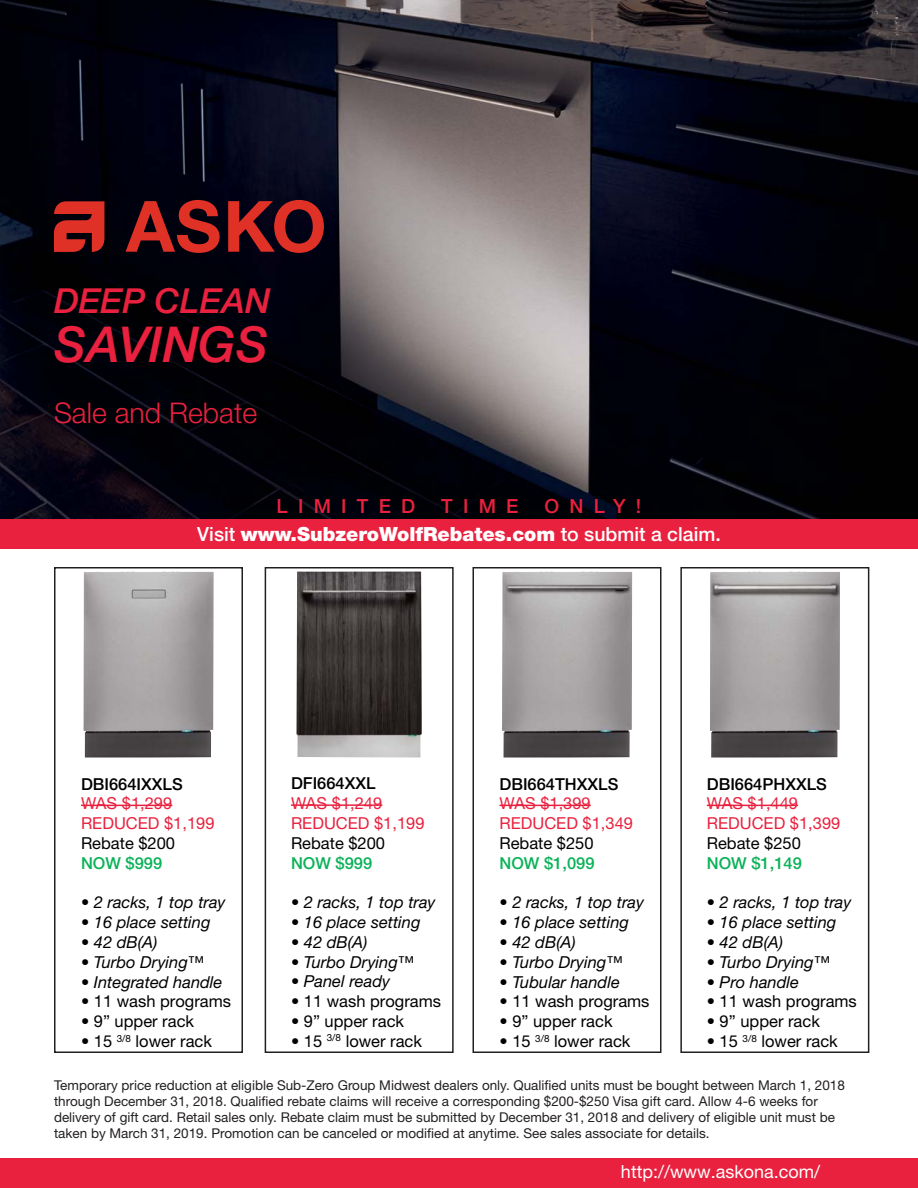
<style>
.page{position:relative;width:918px;height:1188px;background:#fff}
.page>*{position:absolute;margin:0;border:0;box-sizing:border-box;transform-origin:0 0}
.t1{font:italic 500 49.5px "Helvetica Neue LT Std";color:#e9213e}
.t2{font:italic 500 34.5px "Helvetica Neue LT Std";color:#e9213e}
.t3{font:300 28.5px "Helvetica Neue LT Pro";color:#e9213e}
.t4{font:900 19.5px "Helvetica Neue LT Std";color:#fff}
.t5{font:500 19.5px "Helvetica Neue LT Pro";letter-spacing:.525em;color:#e9213e}
.t6{font:18px "Helvetica Neue LT Pro";color:#fff}
.t7{font:italic 16.5px "Helvetica Neue LT Std";color:#000}
.t8{font:16.5px "Helvetica Neue LT Pro";color:#000}
.t9{font:16.5px/19.8px "Helvetica Neue LT Std";color:#e9213e}
.t10{font:500 16.5px "Helvetica Neue LT Std";color:#000}
.t11{font:16.5px "Helvetica Neue LT Std";color:#000}
.t12{font:500 16.5px "Helvetica Neue LT Std";color:#0bb259}
.t13{font:13.5px/16.2px "Helvetica Neue LT Std";color:#231f20}
.s1{font-weight:500}
.s2{font-family:"Helvetica Neue LT Pro";font-style:normal}
</style>
<div class="page">
<img style="left:710px;top:572px;width:130px;height:185px">
<div style="left:680px;top:567px;width:189px;height:486px;border:2px solid #231f20"></div>
<img style="left:502px;top:572px;width:130px;height:185px">
<div style="left:472px;top:567px;width:190px;height:486px;border:2px solid #231f20"></div>
<img style="left:297px;top:572px;width:125px;height:185px">
<div style="left:265px;top:567px;width:189px;height:486px;border:2px solid #231f20"></div>
<div style="left:0;top:1158px;width:918px;height:30px;background:#e9213e"></div>
<img style="left:0;top:0;width:918px;height:519px">
<img style="left:84px;top:572px;width:130px;height:185px">
<div style="left:54px;top:567px;width:189px;height:486px;border:2px solid #231f20"></div>
<hr style="left:81px;top:805px;width:91px;height:1px;background:#e9213e">
<hr style="left:291px;top:804px;width:91px;height:2px;background:#e9213e">
<hr style="left:500px;top:805px;width:91px;height:1px;background:#e9213e">
<hr style="left:707px;top:805px;width:91px;height:1px;background:#e9213e">
<div style="left:0;top:519px;width:918px;height:30px;background:#e9213e"></div>
<svg style="left:54px;top:200px;width:270px;height:53px;background:#6e181b"></svg>
<h2 class="t2" style="left:54px;top:281px;width:217px">DEEP CLEAN</h2>
<h1 class="t1" style="left:54px;top:316px;width:216px">SAVINGS</h1>
<h3 class="t3" style="left:54px;top:397px;width:205px">Sale and Rebate</h3>
<h3 class="t5" style="left:277px;top:495px;width:140px">LIMITED</h3>
<h3 class="t5" style="left:441px;top:495px;width:79px">TIME</h3>
<h3 class="t5" style="left:544px;top:495px;width:98px">ONLY!</h3>
<h3 class="t4" style="left:197px;top:523px;width:525px"><span class="s1">Visit</span> www.SubzeroWolfRebates.com <span class="s1">to submit a claim.</span></h3>
<p class="t10" style="left:81px;top:774px;width:103px">DBI664IXXLS</p>
<p class="t9" style="left:81px;top:795px;width:135px">WAS $1,299<br>REDUCED $1,199</p>
<p class="t11" style="left:81px;top:837px;width:96px">Rebate $200</p>
<p class="t12" style="left:81px;top:854px;width:83px">NOW $999</p>
<p class="t7" style="left:81px;top:897px;width:146px"><span class="s2">•</span> 2 racks, 1 top tray</p>
<p class="t7" style="left:81px;top:917px;width:131px"><span class="s2">•</span> 16 place setting</p>
<p class="t7" style="left:81px;top:936px;width:78px"><span class="s2">•</span> 42 dB(A)</p>
<p class="t7" style="left:81px;top:956px;width:125px"><span class="s2">•</span> Turbo Drying<span class="s2">™</span></p>
<p class="t7" style="left:81px;top:976px;width:143px"><span class="s2">•</span> Integrated handle</p>
<p class="t8" style="left:81px;top:992px;width:152px">• 11 wash programs</p>
<p class="t8" style="left:81px;top:1012px;width:115px">• 9” upper rack</p>
<p class="t8" style="left:81px;top:1032px;width:133px">• 15 <sup>3/8</sup> lower rack</p>
<p class="t10" style="left:291px;top:774px;width:86px">DFI664XXL</p>
<p class="t9" style="left:291px;top:795px;width:135px">WAS $1,249<br>REDUCED $1,199</p>
<p class="t11" style="left:291px;top:837px;width:96px">Rebate $200</p>
<p class="t12" style="left:291px;top:853px;width:83px">NOW $999</p>
<p class="t7" style="left:291px;top:897px;width:146px"><span class="s2">•</span> 2 racks, 1 top tray</p>
<p class="t7" style="left:291px;top:916px;width:131px"><span class="s2">•</span> 16 place setting</p>
<p class="t7" style="left:291px;top:936px;width:78px"><span class="s2">•</span> 42 dB(A)</p>
<p class="t7" style="left:291px;top:956px;width:125px"><span class="s2">•</span> Turbo Drying<span class="s2">™</span></p>
<p class="t7" style="left:291px;top:976px;width:101px"><span class="s2">•</span> Panel ready</p>
<p class="t8" style="left:291px;top:992px;width:152px">• 11 wash programs</p>
<p class="t8" style="left:291px;top:1012px;width:115px">• 9” upper rack</p>
<p class="t8" style="left:291px;top:1032px;width:133px">• 15 <sup>3/8</sup> lower rack</p>
<p class="t10" style="left:500px;top:774px;width:120px">DBI664THXXLS</p>
<p class="t9" style="left:500px;top:795px;width:135px">WAS $1,399<br>REDUCED $1,349</p>
<p class="t11" style="left:500px;top:837px;width:96px">Rebate $250</p>
<p class="t12" style="left:500px;top:854px;width:97px">NOW $1,099</p>
<p class="t7" style="left:500px;top:897px;width:146px"><span class="s2">•</span> 2 racks, 1 top tray</p>
<p class="t7" style="left:500px;top:917px;width:131px"><span class="s2">•</span> 16 place setting</p>
<p class="t7" style="left:500px;top:936px;width:78px"><span class="s2">•</span> 42 dB(A)</p>
<p class="t7" style="left:500px;top:956px;width:125px"><span class="s2">•</span> Turbo Drying<span class="s2">™</span></p>
<p class="t7" style="left:500px;top:976px;width:122px"><span class="s2">•</span> Tubular handle</p>
<p class="t8" style="left:500px;top:992px;width:152px">• 11 wash programs</p>
<p class="t8" style="left:500px;top:1012px;width:115px">• 9” upper rack</p>
<p class="t8" style="left:500px;top:1032px;width:133px">• 15 <sup>3/8</sup> lower rack</p>
<p class="t10" style="left:707px;top:774px;width:122px">DBI664PHXXLS</p>
<p class="t9" style="left:707px;top:795px;width:135px">WAS $1,449<br>REDUCED $1,399</p>
<p class="t11" style="left:707px;top:837px;width:96px">Rebate $250</p>
<p class="t12" style="left:707px;top:854px;width:97px">NOW $1,149</p>
<p class="t7" style="left:707px;top:897px;width:146px"><span class="s2">•</span> 2 racks, 1 top tray</p>
<p class="t7" style="left:707px;top:917px;width:131px"><span class="s2">•</span> 16 place setting</p>
<p class="t7" style="left:707px;top:936px;width:78px"><span class="s2">•</span> 42 dB(A)</p>
<p class="t7" style="left:707px;top:956px;width:125px"><span class="s2">•</span> Turbo Drying<span class="s2">™</span></p>
<p class="t7" style="left:707px;top:976px;width:94px"><span class="s2">•</span> Pro handle</p>
<p class="t8" style="left:707px;top:992px;width:152px">• 11 wash programs</p>
<p class="t8" style="left:707px;top:1012px;width:115px">• 9” upper rack</p>
<p class="t8" style="left:707px;top:1032px;width:133px">• 15 <sup>3/8</sup> lower rack</p>
<p class="t13" style="left:54px;top:1078px;width:792px">Temporary price reduction at eligible Sub-Zero Group Midwest dealers only. Qualified units must be bought between March 1, 2018 through December 31, 2018. Qualified rebate claims will receive a corresponding $200-$250 Visa gift card. Allow 4-6 weeks for delivery of gift card. Retail sales only. Rebate claim must be submitted by December 31, 2018 and delivery of eligible unit must be taken by March 31, 2019. Promotion can be canceled or modified at anytime. See sales associate for details.</p>
<h3 class="t6" style="left:621px;top:1161px;width:201px">http://www.askona.com/</h3>
</div>
